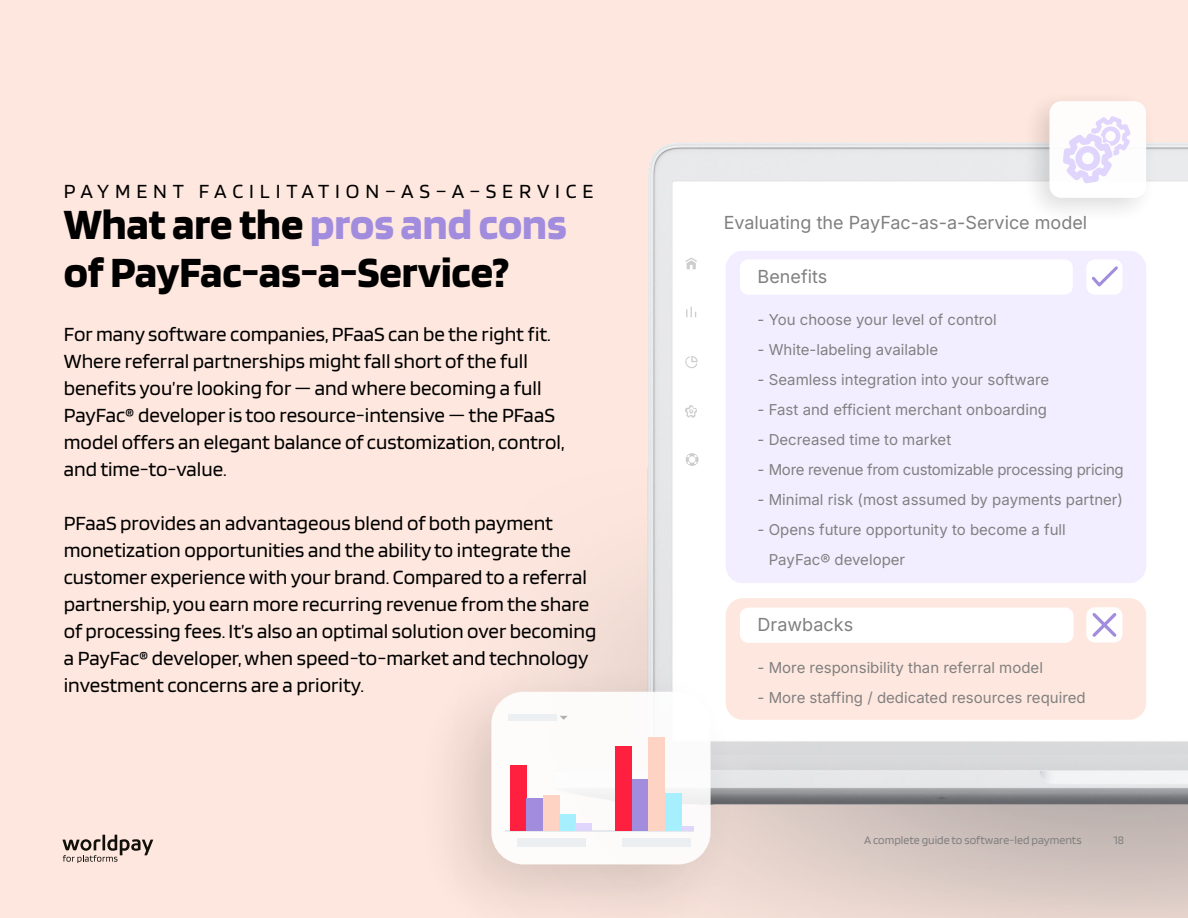
<style>
.page{position:relative;width:1188px;height:918px;background:#fee7de}
.page>*{position:absolute;margin:0;border:0;box-sizing:border-box;transform-origin:0 0}
.t1{font:700 45px/48px "Blinker";color:#000}
.t2{font:21px/27px "Blinker";color:#000}
.t3{font:21px "Blinker";letter-spacing:.28em;color:#000}
.t4{font:18px "Inter";color:#808080}
.t5{font:15px/30px "Inter";color:#808080}
.t6{font:15px "Inter";letter-spacing:-.02em;color:#808080}
.t7{font:12px "Blinker";color:#808080}
.s1{color:#a18cde}
</style>
<div class="page">
<img style="left:580px;top:142px;width:608px;height:776px">
<div style="left:674px;top:194px;width:514px;height:523px;background:#fff"></div>
<svg style="left:685px;top:257px;width:14px;height:209px"></svg>
<svg style="left:63px;top:835px;width:90px;height:28px"></svg>
<div style="left:726px;top:251px;width:420px;height:332px;background:#f2eeff;border-radius:17px"></div>
<div style="left:726px;top:598px;width:420px;height:122px;background:#fee7de;border-radius:17px"></div>
<div style="left:740px;top:259px;width:333px;height:36px;background:#fff;border-radius:9px"></div>
<div style="left:740px;top:608px;width:334px;height:35px;background:#fff;border-radius:9px"></div>
<div style="left:1086px;top:259px;width:37px;height:36px;background:#fff;border-radius:9px"></div>
<div style="left:1086px;top:607px;width:37px;height:36px;background:#fff;border-radius:9px"></div>
<svg style="left:1092px;top:266px;width:26px;height:21px"></svg>
<svg style="left:1092px;top:613px;width:25px;height:24px"></svg>
<div style="left:1020px;top:87px;width:139px;height:140px;background:#000;opacity:.15"></div>
<div style="left:1049px;top:101px;width:97px;height:97px;background:#fff;border-radius:12px"></div>
<svg style="left:1063px;top:116px;width:68px;height:67px"></svg>
<div style="left:405px;top:652px;width:342px;height:266px;background:#000;opacity:.15"></div>
<div style="left:491px;top:692px;width:220px;height:172px;background:#fff;border-radius:32px"></div>
<hr style="left:505px;top:831px;width:189px;height:1px;background:#cfd8dc">
<div style="left:510px;top:765px;width:16px;height:66px;background:#ff1f3e"></div>
<div style="left:526px;top:798px;width:17px;height:33px;background:#a18cde"></div>
<div style="left:543px;top:796px;width:16px;height:35px;background:#ffd3c3"></div>
<div style="left:559px;top:815px;width:17px;height:16px;background:#a5efff"></div>
<div style="left:576px;top:824px;width:16px;height:7px;background:#e0d5fc"></div>
<div style="left:616px;top:747px;width:16px;height:84px;background:#ff1f3e"></div>
<div style="left:632px;top:779px;width:16px;height:52px;background:#a18cde"></div>
<div style="left:648px;top:737px;width:17px;height:94px;background:#ffd3c3"></div>
<div style="left:665px;top:793px;width:16px;height:38px;background:#a5efff"></div>
<div style="left:681px;top:826px;width:13px;height:5px;background:#e0d5fc"></div>
<div style="left:517px;top:838px;width:68px;height:9px;background:#eceff1"></div>
<div style="left:622px;top:838px;width:68px;height:9px;background:#eceff1"></div>
<div style="left:509px;top:714px;width:48px;height:6px;background:#edf0f2"></div>
<svg style="left:560px;top:716px;width:8px;height:4px"></svg>
<p class="t3" style="left:64px;top:181px;width:531px">PAYMENT FACILITATION–AS–A–SERVICE</p>
<h1 class="t1" style="left:64px;top:201px;width:505px">What are the <span class="s1">pros and cons </span>of PayFac-as-a-Service?</h1>
<p class="t2" style="left:64px;top:321px;width:502px">For many software companies, PFaaS can be the right fit.<br>Where referral partnerships might fall short of the full benefits you’re looking for — and where becoming a full PayFac® developer is too resource-intensive — the PFaaS model offers an elegant balance of customization, control, and time-to-value.</p>
<p class="t2" style="left:64px;top:510px;width:534px">PFaaS provides an advantageous blend of both payment monetization opportunities and the ability to integrate the customer experience with your brand. Compared to a referral partnership, you earn more recurring revenue from the share of processing fees. It’s also an optimal solution over becoming a PayFac® developer, when speed-to-market and technology investment concerns are a priority.</p>
<p class="t4" style="left:724px;top:209px;width:365px">Evaluating the PayFac-as-a-Service model</p>
<p class="t4" style="left:758px;top:263px;width:71px">Benefits</p>
<p class="t5" style="left:758px;top:304px;width:241px">- You choose your level of control</p>
<p class="t5" style="left:758px;top:334px;width:182px">- White-labeling available</p>
<p class="t5" style="left:758px;top:364px;width:293px">- Seamless integration into your software</p>
<p class="t5" style="left:758px;top:394px;width:291px">- Fast and efficient merchant onboarding</p>
<p class="t5" style="left:758px;top:424px;width:195px">- Decreased time to market</p>
<p class="t6" style="left:758px;top:458px;width:368px">- More revenue from customizable processing pricing</p>
<p class="t5" style="left:758px;top:484px;width:367px">- Minimal risk (most assumed by payments partner)</p>
<p class="t5" style="left:769px;top:514px;width:299px;text-indent:-11px">- Opens future opportunity to become a full<br>PayFac® developer</p>
<p class="t4" style="left:758px;top:611px;width:97px">Drawbacks</p>
<p class="t5" style="left:758px;top:652px;width:287px">- More responsibility than referral model</p>
<p class="t5" style="left:758px;top:682px;width:330px">- More staffing / dedicated resources required</p>
<p class="t7" style="left:864px;top:834px;width:219px">A complete guide to software-led payments</p>
<p class="t7" style="left:1114px;top:834px;width:12px">18</p>
</div>
